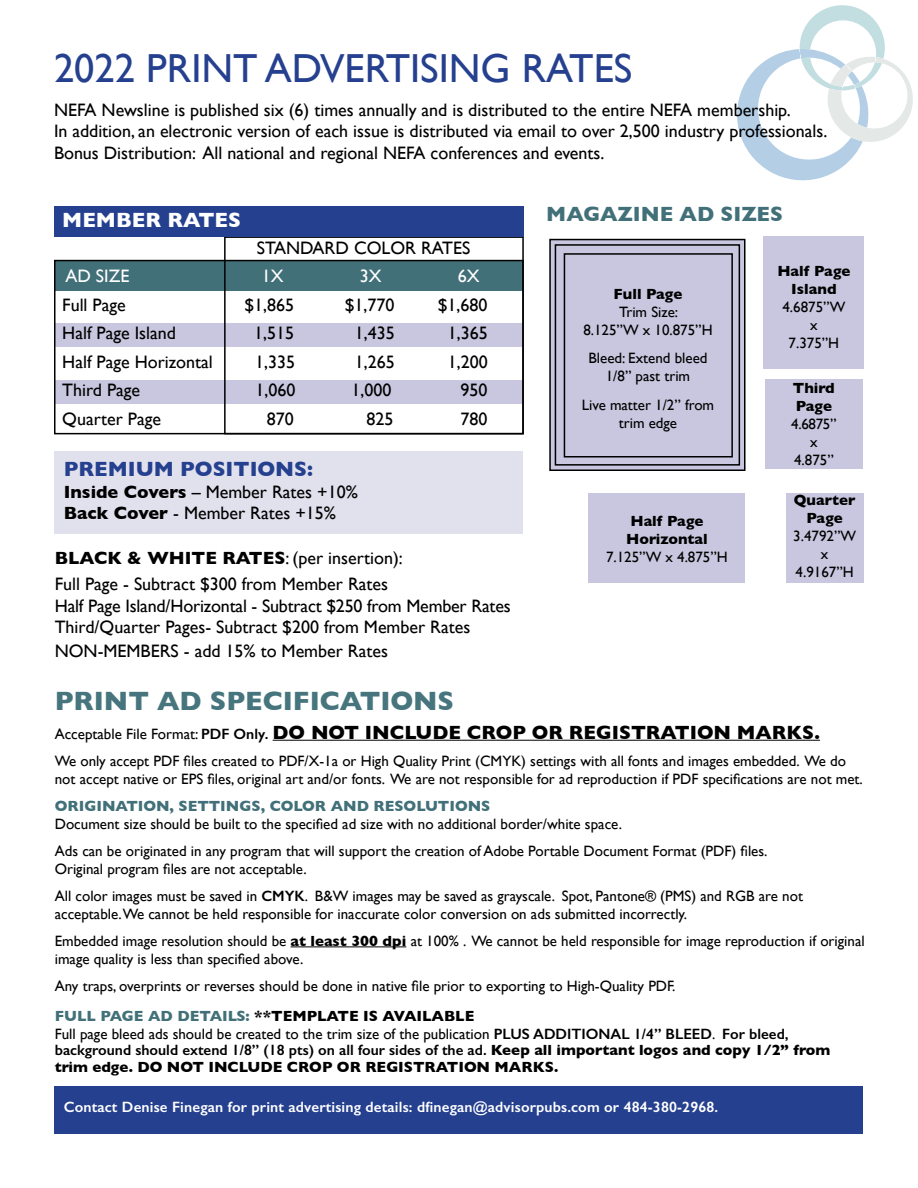
<style>
.page{position:relative;width:918px;height:1188px;background:#fff}
.page>*{position:absolute;margin:0;border:0;box-sizing:border-box;transform-origin:0 0}
.t1{font:40.5px "Gill Sans";color:#25408f}
.t2{font:700 27px "Gill Sans";color:#46757e}
.t3{font:700 21px "Gill Sans";color:#25408f}
.t4{font:700 21px "Gill Sans";color:#427079}
.t5{font:700 21px "Gill Sans";color:#fff}
.t6{font:700 19.5px "Gill Sans";color:#000}
.t7{font:18px/21.6px "Gill Sans";color:#000}
.t8{font:18px "Gill Sans";color:#fff}
.t9{font:15px/18px "Gill Sans";color:#000;text-align:center}
.t10{font:700 15px/18px "Gill Sans";color:#000}
.t11{font:600 15px "Gill Sans";letter-spacing:.01em;color:#fff}
.t12{font:700 15px "Gill Sans";color:#427079}
.s1{font-weight:700}
.s2{font-weight:400;font-size:15px}
.s3{font-weight:600;font-size:15px}
.s4{font-weight:600}
.s5{font-weight:700;color:#427079}
</style>
<div class="page">
<svg style="left:737px;top:5px;width:176px;height:176px"></svg>
<div style="left:55px;top:1086px;width:808px;height:47px;background:#25408f"></div>
<div style="left:55px;top:380px;width:468px;height:23px;background:#c8c7df"></div>
<div style="left:55px;top:323px;width:468px;height:23px;background:#c8c7df"></div>
<div style="left:55px;top:261px;width:468px;height:30px;background:#427079"></div>
<div style="left:54px;top:260px;width:470px;height:174px;border:2px solid #000"></div>
<div style="left:224px;top:236px;width:300px;height:198px;border:2px solid #000"></div>
<div style="left:55px;top:451px;width:468px;height:83px;background:#e1e0ed"></div>
<div style="left:550px;top:240px;width:195px;height:230px;background:#c8c7df"></div>
<div style="left:549px;top:239px;width:197px;height:232px;border:2px solid #000"></div>
<div style="left:555px;top:244px;width:185px;height:222px;border:2px solid #000"></div>
<div style="left:564px;top:253px;width:169px;height:205px;border:2px solid #000"></div>
<div style="left:764px;top:236px;width:100px;height:133px;background:#c8c7df"></div>
<div style="left:588px;top:493px;width:157px;height:90px;background:#c8c7df"></div>
<div style="left:765px;top:380px;width:97px;height:89px;background:#c8c7df"></div>
<div style="left:787px;top:493px;width:77px;height:90px;background:#c8c7df"></div>
<div style="left:54px;top:206px;width:470px;height:31px;background:#25408f"></div>
<hr style="left:273px;top:740px;width:547px;height:1px;background:#000">
<hr style="left:291px;top:947px;width:115px;height:1px;background:#000">
<h1 class="t1" style="left:54px;top:44px;width:580px">2022 PRINT ADVERTISING RATES</h1>
<p class="t7" style="left:54px;top:99px;width:775px">NEFA Newsline is published six (6) times annually and is distributed to the entire NEFA membership.<br>In addition, an electronic version of each issue is distributed via email to over 2,500 industry professionals.<br>Bonus Distribution: All national and regional NEFA conferences and events.</p>
<h3 class="t5" style="left:62px;top:203px;width:180px">MEMBER RATES</h3>
<p class="t7" style="left:257px;top:237px;width:215px">STANDARD COLOR RATES</p>
<h3 class="t4" style="left:546px;top:197px;width:238px">MAGAZINE AD SIZES</h3>
<p class="t10" style="left:777px;top:262px;width:75px;text-align:center">Half Page<br>Island</p>
<p class="t9" style="left:782px;top:298px;width:64px">4.6875”W x<br>7.375”H</p>
<p class="t8" style="left:65px;top:265px;width:65px">AD SIZE</p>
<p class="t8" style="left:262px;top:265px;width:23px">1X</p>
<p class="t8" style="left:360px;top:265px;width:23px">3X</p>
<p class="t8" style="left:458px;top:265px;width:23px">6X</p>
<p class="t7" style="left:62px;top:294px;width:65px">Full Page</p>
<p class="t7" style="left:244px;top:294px;width:51px">$1,865</p>
<p class="t7" style="left:345px;top:294px;width:51px">$1,770</p>
<p class="t7" style="left:438px;top:294px;width:51px">$1,680</p>
<p class="t7" style="left:62px;top:322px;width:115px">Half Page Island</p>
<p class="t7" style="left:254px;top:322px;width:41px">1,515</p>
<p class="t7" style="left:355px;top:322px;width:41px">1,435</p>
<p class="t7" style="left:448px;top:322px;width:41px">1,365</p>
<p class="t7" style="left:62px;top:351px;width:152px">Half Page Horizontal</p>
<p class="t7" style="left:255px;top:351px;width:41px">1,335</p>
<p class="t7" style="left:355px;top:351px;width:41px">1,265</p>
<p class="t7" style="left:448px;top:351px;width:41px">1,200</p>
<p class="t7" style="left:62px;top:379px;width:80px">Third Page</p>
<p class="t7" style="left:256px;top:379px;width:41px">1,060</p>
<p class="t7" style="left:352px;top:379px;width:41px">1,000</p>
<p class="t7" style="left:461px;top:379px;width:28px">950</p>
<p class="t7" style="left:62px;top:408px;width:100px">Quarter Page</p>
<p class="t7" style="left:267px;top:408px;width:28px">870</p>
<p class="t7" style="left:367px;top:408px;width:29px">825</p>
<p class="t7" style="left:461px;top:408px;width:28px">780</p>
<h3 class="t3" style="left:64px;top:453px;width:251px">PREMIUM POSITIONS:</h3>
<p class="t7" style="left:64px;top:481px;width:296px"><span class="s1">Inside Covers</span> – Member Rates +10%<br><span class="s1">Back Cover</span> - Member Rates +15%</p>
<p class="t7" style="left:55px;top:545px;width:350px;line-height:25.5px"><span class="s1">BLACK &amp; WHITE RATES</span>: (per insertion):<br>Full Page - Subtract $300 from Member Rates</p>
<p class="t7" style="left:55px;top:595px;width:458px">Half Page Island/Horizontal - Subtract $250 from Member Rates<br>Third/Quarter Pages- Subtract $200 from Member Rates</p>
<p class="t7" style="left:55px;top:640px;width:335px">NON-MEMBERS - add 15% to Member Rates</p>
<h2 class="t2" style="left:55px;top:680px;width:401px">PRINT AD SPECIFICATIONS</h2>
<h3 class="t6" style="left:55px;top:717px;width:767px"><span class="s2">Acceptable File Format:</span> <span class="s3">PDF Only.</span> DO NOT INCLUDE CROP OR REGISTRATION MARKS.</h3>
<p class="t9" style="left:55px;top:752px;width:810px;text-align:left">We only accept PDF files created to PDF/X-1a or High Quality Print (CMYK) settings with all fonts and images embedded. We do not accept native or EPS files, original art and/or fonts. We are not responsible for ad reproduction if PDF specifications are not met.</p>
<p class="t12" style="left:55px;top:794px;width:437px">ORIGINATION, SETTINGS, COLOR AND RESOLUTIONS</p>
<p class="t9" style="left:55px;top:810px;width:714px;line-height:27px;text-align:left">Document size should be built to the specified ad size with no additional border/white space.<br>Ads can be originated in any program that will support the creation of Adobe Portable Document Format (PDF) files.</p>
<p class="t9" style="left:55px;top:855px;width:750px;line-height:27px;text-align:left">Original program files are not acceptable.<br>All color images must be saved in <span class="s4">CMYK</span>. B&amp;W images may be saved as grayscale. Spot, Pantone® (PMS) and RGB are not</p>
<p class="t9" style="left:55px;top:900px;width:812px;line-height:27px;text-align:left">acceptable.We cannot be held responsible for inaccurate color conversion on ads submitted incorrectly.<br>Embedded image resolution should be <span class="s1">at least 300 dpi</span> at 100% . We cannot be held responsible for image reproduction if original</p>
<p class="t9" style="left:55px;top:945px;width:622px;line-height:27px;text-align:left">image quality is less than specified above.<br>Any traps, overprints or reverses should be done in native file prior to exporting to High-Quality PDF.</p>
<p class="t9" style="left:55px;top:1007px;width:735px;text-align:left"><span class="s5">FULL PAGE AD DETAILS:</span> <span class="s1">**TEMPLATE IS AVAILABLE<br></span>Full page bleed ads should be created to the trim size of the publication <span class="s4">PLUS ADDITIONAL 1/4” BLEED</span>. <span class="s4">For bleed,</span></p>
<p class="t10" style="left:55px;top:1042px;width:777px;line-height:16.5px"><span class="s4">background should extend 1/8” (18 pts) on all four sides of the ad.</span> Keep all important logos and copy 1/2” from trim edge. DO NOT INCLUDE CROP OR REGISTRATION MARKS.</p>
<p class="t11" style="left:64px;top:1098px;width:656px">Contact Denise Finegan for print advertising details: dfinegan@advisorpubs.com or 484-380-2968.</p>
<p class="t10" style="left:614px;top:284px;width:70px">Full Page</p>
<p class="t9" style="left:583px;top:302px;width:131px">Trim Size:<br>8.125”W x 10.875”H</p>
<p class="t9" style="left:588px;top:349px;width:121px">Bleed: Extend bleed<br>1/8” past trim</p>
<p class="t9" style="left:582px;top:395px;width:134px">Live matter 1/2” from trim edge</p>
<p class="t10" style="left:793px;top:379px;width:43px">Third<br>Page</p>
<p class="t9" style="left:791px;top:415px;width:47px">4.6875” x<br>4.875”</p>
<p class="t10" style="left:794px;top:491px;width:63px;text-align:center">Quarter<br>Page</p>
<p class="t9" style="left:793px;top:527px;width:64px">3.4792”W x<br>4.9167”H</p>
<p class="t10" style="left:626px;top:512px;width:83px">Half Page<br>Horizontal</p>
<p class="t9" style="left:606px;top:548px;width:123px">7.125”W x 4.875”H</p>
</div>
